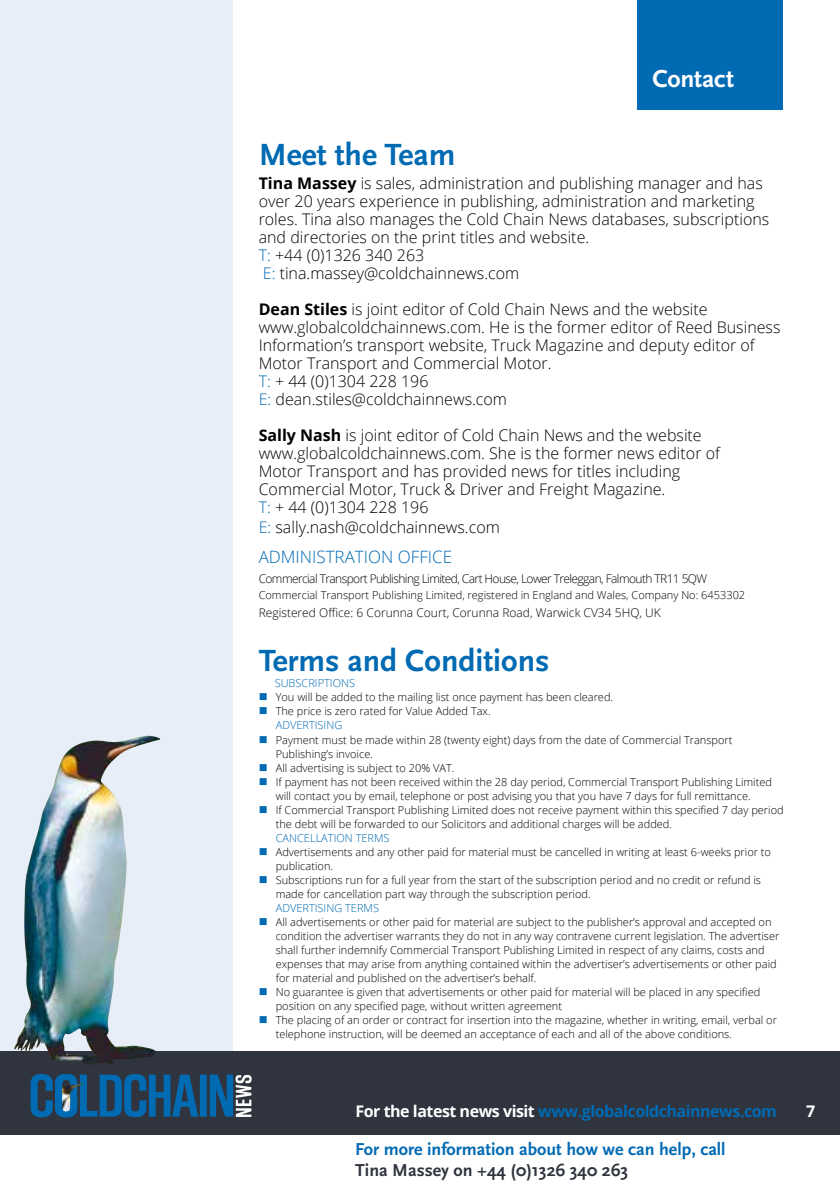
<style>
.page{position:relative;width:840px;height:1191px;background:#fff}
.page>*{position:absolute;margin:0;border:0;box-sizing:border-box;transform-origin:0 0}
.t1{font:700 32px "Scala Sans OT";color:#006ab3}
.t2{font:700 25.6px "Scala Sans OT";letter-spacing:-.01em;color:#fff}
.t3{font:700 18px "Scala Sans OT";color:#006ab3}
.t4{font:700 18px "Scala Sans OT";color:#2f343e}
.t5{font:300 17px "Open Sans";color:#006ab3}
.t6{font:300 16px/18px "Open Sans";color:#000}
.t7{font:700 16px "Open Sans";letter-spacing:-.03em;color:#006ab3}
.t8{font:700 16px "Open Sans";color:#fff}
.t9{font:300 12px "Open Sans";letter-spacing:-.05em;color:#000}
.t10{font:300 12px "Open Sans";color:#000}
.t11{font:300 11px/14px "Open Sans";color:#000}
.t12{font:300 11px "Open Sans";color:#006ab3}
.s1{font-weight:700}
.s2{color:#006ab3}
.s3{color:#fff}
</style>
<div class="page">
<div style="left:0;top:0;width:232px;height:1086px;background:#e7eef7"></div>
<div style="left:0;top:1051px;width:839px;height:83px;background:#2f343e"></div>
<img style="left:14px;top:736px;width:146px;height:328px">
<div style="left:637px;top:0;width:145px;height:109px;background:#006ab3"></div>
<svg style="left:31px;top:1074px;width:220px;height:43px"></svg>
<h2 class="t2" style="left:652px;top:64px;width:83px">Contact</h2>
<h1 class="t1" style="left:258px;top:137px;width:198px">Meet the Team</h1>
<p class="t6" style="left:258px;top:174px;width:512px"><span class="s1">Tina Massey</span> is sales, administration and publishing manager and has over 20 years experience in publishing, administration and marketing roles. Tina also manages the Cold Chain News databases, subscriptions and directories on the print titles and website.<br><span class="s2">T:</span> +44 (0)1326 340 263<br><span class="s2">E:</span> tina.massey@coldchainnews.com</p>
<p class="t6" style="left:258px;top:300px;width:523px"><span class="s1">Dean Stiles</span> is joint editor of Cold Chain News and the website www.globalcoldchainnews.com. He is the former editor of Reed Business Information’s transport website, Truck Magazine and deputy editor of Motor Transport and Commercial Motor.<br><span class="s2">T:</span> + 44 (0)1304 228 196<br><span class="s2">E:</span> dean.stiles@coldchainnews.com</p>
<p class="t6" style="left:258px;top:426px;width:462px"><span class="s1">Sally Nash</span> is joint editor of Cold Chain News and the website www.globalcoldchainnews.com. She is the former news editor of Motor Transport and has provided news for titles including Commercial Motor, Truck &amp; Driver and Freight Magazine.<br><span class="s2">T:</span> + 44 (0)1304 228 196</p>
<h3 class="t6" style="left:258px;top:518px;width:242px"><span class="s2">E:</span> sally.nash@coldchainnews.com</h3>
<h3 class="t5" style="left:258px;top:545px;width:195px">ADMINISTRATION OFFICE</h3>
<p class="t9" style="left:258px;top:571px;width:450px">Commercial Transport Publishing Limited, Cart House, Lower Treleggan, Falmouth TR11 5QW</p>
<p class="t11" style="left:258px;top:588px;width:488px">Commercial Transport Publishing Limited, registered in England and Wales, Company No: 6453302</p>
<p class="t10" style="left:258px;top:605px;width:403px">Registered Office: 6 Corunna Court, Corunna Road, Warwick CV34 5HQ, UK</p>
<h1 class="t1" style="left:258px;top:643px;width:292px">Terms and Conditions</h1>
<p class="t12" style="left:274px;top:676px;width:82px">SUBSCRIPTIONS</p>
<p class="t11" style="left:275px;top:690px;width:339px">You will be added to the mailing list once payment has been cleared.<br>The price is zero rated for Value Added Tax.</p>
<p class="t12" style="left:275px;top:718px;width:68px">ADVERTISING</p>
<p class="t11" style="left:275px;top:732px;width:509px">Payment must be made within 28 (twenty eight) days from the date of Commercial Transport Publishing’s invoice.<br>All advertising is subject to 20% VAT.<br>If payment has not been received within the 28 day period, Commercial Transport Publishing Limited will contact you by email, telephone or post advising you that you have 7 days for full remittance.<br>If Commercial Transport Publishing Limited does not receive payment within this specified 7 day period the debt will be forwarded to our Solicitors and additional charges will be added.</p>
<p class="t12" style="left:275px;top:830px;width:115px">CANCELLATION TERMS</p>
<p class="t11" style="left:275px;top:844px;width:496px">Advertisements and any other paid for material must be cancelled in writing at least 6-weeks prior to publication.<br>Subscriptions run for a full year from the start of the subscription period and no credit or refund is made for cancellation part way through the subscription period.</p>
<p class="t12" style="left:275px;top:900px;width:105px">ADVERTISING TERMS</p>
<p class="t11" style="left:275px;top:914px;width:505px">All advertisements or other paid for material are subject to the publisher’s approval and accepted on condition the advertiser warrants they do not in any way contravene current legislation. The advertiser shall further indemnify Commercial Transport Publishing Limited in respect of any claims, costs and expenses that may arise from anything contained within the advertiser’s advertisements or other paid for material and published on the advertiser’s behalf.<br>No guarantee is given that advertisements or other paid for material will be placed in any specified position on any specified page, without written agreement<br>The placing of an order or contract for insertion into the magazine, whether in writing, email, verbal or telephone instruction, will be deemed an acceptance of each and all of the above conditions.</p>
<h3 class="t7" style="left:355px;top:1099px;width:423px"><span class="s3">For the latest news visit</span> www.globalcoldchainnews.com</h3>
<h3 class="t8" style="left:805px;top:1099px;width:11px">7</h3>
<h3 class="t3" style="left:355px;top:1139px;width:371px">For more information about how we can help, call</h3>
<h3 class="t4" style="left:355px;top:1160px;width:274px">Tina Massey on +44 (0)1326 340 263</h3>
</div>
